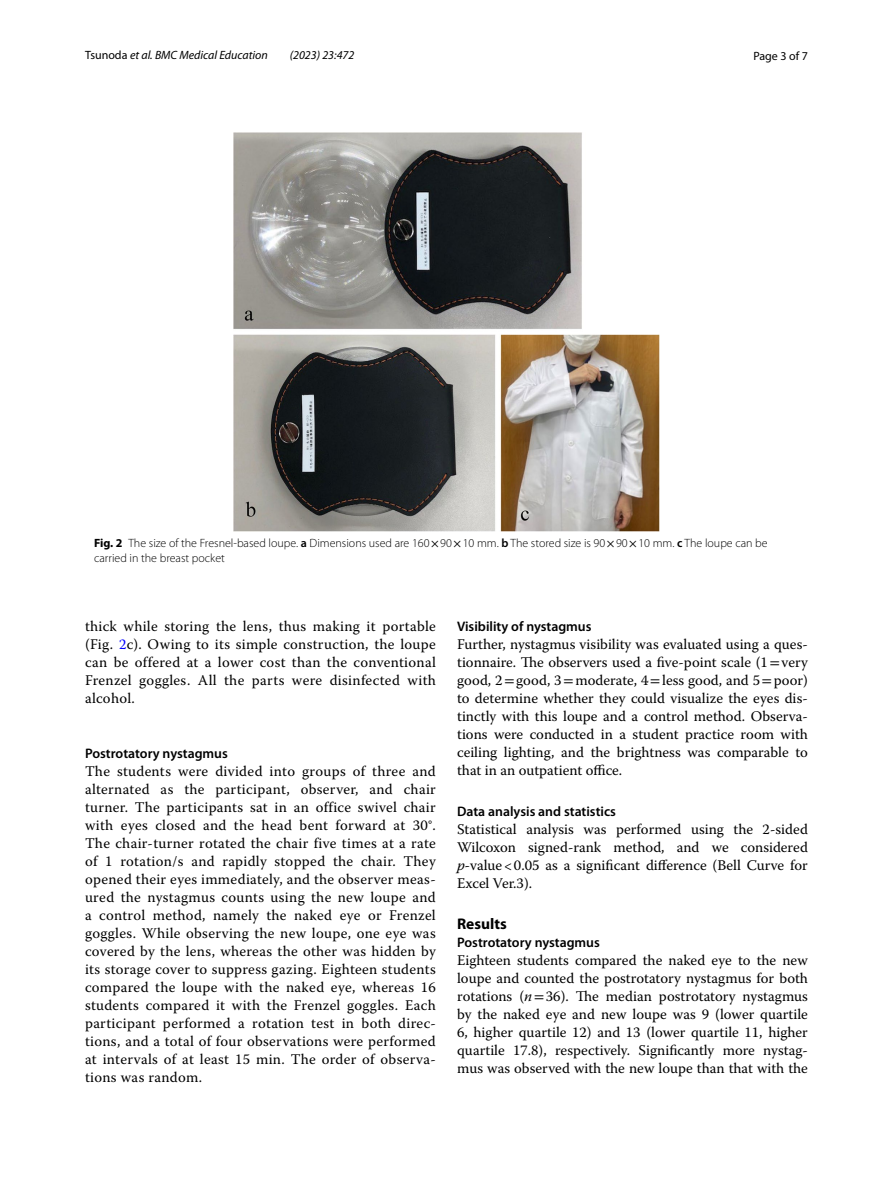
<style>
.page{position:relative;width:893px;height:1187px;background:#fff}
.page>*{position:absolute;margin:0;border:0;box-sizing:border-box;transform-origin:0 0}
.t1{font:700 15.45px "Myriad Pro";color:#000}
.t2{font:14.7px/18px "Warnock Pro";letter-spacing:.005em;color:#000;text-align:justify}
.t3{font:600 13.8px "Myriad Pro";color:#000}
.t4{font:300 12px/15px "Myriad Pro";color:#000}
.t5{font:italic 12px "Myriad Pro";color:#000}
.t6{font:12px "Myriad Pro";color:#000}
.s1{font-style:normal}
.s2{font-weight:700}
.s3{font-weight:600}
.s4{font-family:"STIX";font-weight:400}
.s5{color:#00f}
.s6{font-family:"STIX"}
.s7{font-style:italic}
</style>
<div class="page">
<img style="left:234px;top:133px;width:425px;height:399px">
<p class="t5" style="left:85px;top:48px;width:184px"><span class="s1">Tsunoda</span> et al. BMC Medical Education</p>
<p class="t5" style="left:290px;top:48px;width:66px">(2023) 23:472</p>
<p class="t6" style="left:753px;top:48px;width:56px">Page 3 of 7</p>
<p class="t4" style="left:94px;top:535px;width:675px"><span class="s2">Fig. 2</span> The size of the Fresnel-based loupe. <span class="s3">a</span> Dimensions used are 160<span class="s4">×</span>90<span class="s4">×</span>10 mm. <span class="s3">b</span> The stored size is 90<span class="s4">×</span>90<span class="s4">×</span>10 mm. <span class="s3">c</span> The loupe can be carried in the breast pocket</p>
<p class="t2" style="left:85px;top:617px;width:352px">thick while storing the lens, thus making it portable (Fig. <span class="s5">2</span>c). Owing to its simple construction, the loupe can be offered at a lower cost than the conventional Frenzel goggles. All the parts were disinfected with alcohol.</p>
<p class="t3" style="left:85px;top:744px;width:144px">Postrotatory nystagmus</p>
<p class="t2" style="left:85px;top:762px;width:352px">The students were divided into groups of three and alternated as the participant, observer, and chair turner. The participants sat in an office swivel chair with eyes closed and the head bent forward at 30°.<br>The chair-turner rotated the chair five times at a rate of 1 rotation/s and rapidly stopped the chair. They opened their eyes immediately, and the observer meas&shy;ured the nystagmus counts using the new loupe and a control method, namely the naked eye or Frenzel goggles. While observing the new loupe, one eye was covered by the lens, whereas the other was hidden by its storage cover to suppress gazing. Eighteen students compared the loupe with the naked eye, whereas 16 students compared it with the Frenzel goggles. Each participant performed a rotation test in both direc&shy;tions, and a total of four observations were performed at intervals of at least 15 min. The order of observa&shy;tions was random.</p>
<p class="t3" style="left:457px;top:617px;width:136px">Visibility of nystagmus</p>
<p class="t2" style="left:457px;top:635px;width:352px">Further, nystagmus visibility was evaluated using a ques&shy;tionnaire. The observers used a five-point scale (1<span class="s6">=</span>very good, 2<span class="s6">=</span>good, 3<span class="s6">=</span>moderate, 4<span class="s6">=</span>less good, and 5<span class="s6">=</span>poor) to determine whether they could visualize the eyes dis&shy;tinctly with this loupe and a control method. Observa&shy;tions were conducted in a student practice room with ceiling lighting, and the brightness was comparable to that in an outpatient office.</p>
<p class="t3" style="left:457px;top:802px;width:160px">Data analysis and statistics</p>
<p class="t2" style="left:457px;top:819px;width:352px">Statistical analysis was performed using the 2-sided Wilcoxon signed-rank method, and we considered <span class="s7">p-</span>value&lt;0.05 as a significant difference (Bell Curve for Excel Ver.3).</p>
<p class="t1" style="left:457px;top:913px;width:51px">Results</p>
<p class="t3" style="left:457px;top:933px;width:144px">Postrotatory nystagmus</p>
<p class="t2" style="left:457px;top:950px;width:352px">Eighteen students compared the naked eye to the new loupe and counted the postrotatory nystagmus for both rotations (<span class="s7">n</span><span class="s6">=</span>36). The median postrotatory nystagmus by the naked eye and new loupe was 9 (lower quartile 6, higher quartile 12) and 13 (lower quartile 11, higher quartile 17.8), respectively. Significantly more nystag&shy;mus was observed with the new loupe than that with the</p>
</div>
